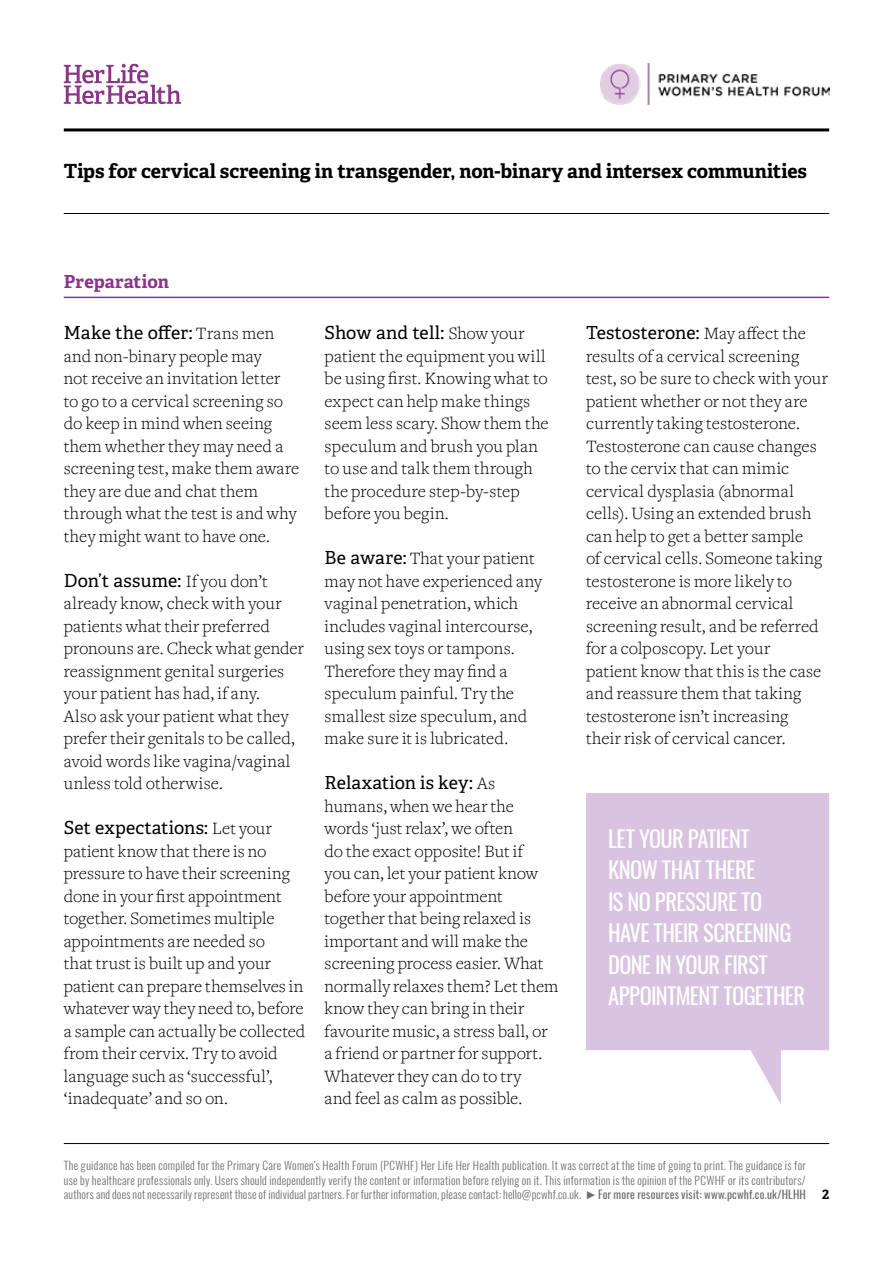
<style>
.page{position:relative;width:893px;height:1263px;background:#fff}
.page>*{position:absolute;margin:0;border:0;box-sizing:border-box;transform-origin:0 0}
.t1{font:22.5px/31.5px "Oswald";letter-spacing:-.025em;color:#fff}
.t2{font:700 19.5px "Adelle";letter-spacing:-.005em;color:#000}
.t3{font:300 18px/22.5px "Freight Text";letter-spacing:.005em;color:#000}
.t4{font:18px "Adelle";letter-spacing:.005em;color:#000}
.t5{font:700 18px "Adelle";color:#8a348a}
.t6{font:300 11.4px/14.5px "Oswald";letter-spacing:.02em;color:#706f6f}
.s1{font-family:"Freight Text";font-weight:300}
.s2{font-family:"Adelle";font-weight:400}
.s3{font-family:"Arial";font-weight:400}
.s4{font-weight:400}
.s5{font-family:"Adelle";font-weight:700;font-size:13.5px;color:#000}
</style>
<div class="page">
<hr style="left:64px;top:213px;width:765px;height:1px;background:#000">
<hr style="left:64px;top:128px;width:765px;height:3px;background:#000">
<svg style="left:64px;top:64px;width:117px;height:40px"></svg>
<img style="left:601px;top:64px;width:228px;height:40px">
<hr style="left:64px;top:1143px;width:765px;height:1px;background:#000">
<svg style="left:586px;top:793px;width:243px;height:311px;fill:#d8c3e0"></svg>
<hr style="left:64px;top:297px;width:765px;height:1px;background:#8a348a">
<p class="t2" style="left:64px;top:158px;width:745px">Tips for cervical screening in transgender, non-binary and intersex communities</p>
<p class="t5" style="left:64px;top:270px;width:107px">Preparation</p>
<p class="t4" style="left:64px;top:322px;width:212px">Make the offer: <span class="s1">Trans men</span></p>
<p class="t3" style="left:64px;top:345px;width:237px">and non-binary people may<br>not receive an invitation letter to go to a cervical screening so do keep in mind when seeing them whether they may need a screening test, make them aware they are due and chat them through what the test is and why they might want to have one.</p>
<p class="t4" style="left:64px;top:569px;width:205px">Don’t assume: <span class="s1">If you don’t</span></p>
<p class="t3" style="left:64px;top:592px;width:242px">already know, check with your patients what their preferred pronouns are. Check what gender reassignment genital surgeries your patient has had, if any.<br>Also ask your patient what they prefer their genitals to be called, avoid words like vagina/vaginal unless told otherwise.</p>
<p class="t4" style="left:64px;top:817px;width:210px">Set expectations: <span class="s1">Let your</span></p>
<p class="t3" style="left:64px;top:840px;width:243px">patient know that there is no pressure to have their screening done in your first appointment together. Sometimes multiple appointments are needed so<br>that trust is built up and your patient can prepare themselves in whatever way they need to, before a sample can actually be collected from their cervix. Try to avoid language such as ‘successful’, ‘inadequate’ and so on.</p>
<p class="t4" style="left:325px;top:322px;width:201px">Show and tell: <span class="s1">Show your</span></p>
<p class="t3" style="left:325px;top:345px;width:226px">patient the equipment you will be using first. Knowing what to expect can help make things seem less scary. Show them the speculum and brush you plan to use and talk them through the procedure step-by-step before you begin.</p>
<p class="t3" style="left:325px;top:547px;width:219px"><span class="s2">Be aware:</span> That your patient may not have experienced any vaginal penetration, which includes vaginal intercourse, using sex toys or tampons.<br>Therefore they may find a speculum painful. Try the smallest size speculum, and make sure it is lubricated.</p>
<p class="t4" style="left:325px;top:772px;width:172px">Relaxation is key: <span class="s1">As</span></p>
<p class="t3" style="left:325px;top:795px;width:236px">humans, when we hear the words ‘just relax’, we often<br>do the exact opposite! But if<br>you can, let your patient know before your appointment together that being relaxed is important and will make the screening process easier. What normally relaxes them? Let them know they can bring in their favourite music, a stress ball, or a friend or partner for support.<br>Whatever they can do to try<br>and feel as calm as possible.</p>
<p class="t4" style="left:586px;top:322px;width:221px">Testosterone: <span class="s1">May affect the</span></p>
<p class="t3" style="left:586px;top:345px;width:243px">results of a cervical screening test, so be sure to check with your patient whether or not they are currently taking testosterone.<br>Testosterone can cause changes to the cervix that can mimic cervical dysplasia (abnormal cells). Using an extended brush can help to get a better sample<br>of cervical cells. Someone taking testosterone is more likely to receive an abnormal cervical screening result, and be referred for a colposcopy. Let your<br>patient know that this is the case and reassure them that taking testosterone isn’t increasing<br>their risk of cervical cancer.</p>
<p class="t1" style="left:608px;top:820px;width:198px">LET YOUR PATIENT<br>KNOW THAT THERE<br>IS NO PRESSURE TO<br>HAVE THEIR SCREENING<br>DONE IN YOUR FIRST<br>APPOINTMENT TOGETHER</p>
<p class="t6" style="left:64px;top:1157px;width:767px">The guidance has been compiled for the Primary Care Women’s Health Forum (PCWHF) Her Life Her Health publication. It was correct at the time of going to print. The guidance is for<br>use by healthcare professionals only. Users should independently verify the content or information before relying on it. This information is the opinion of the PCWHF or its contributors/ authors and does not necessarily represent those of individual partners. For further information, please contact: hello@pcwhf.co.uk. <span class="s3">►</span><span class="s4">For more resources visit: www.pcwhf.co.uk/HLHH</span> <span class="s5">2</span></p>
</div>
